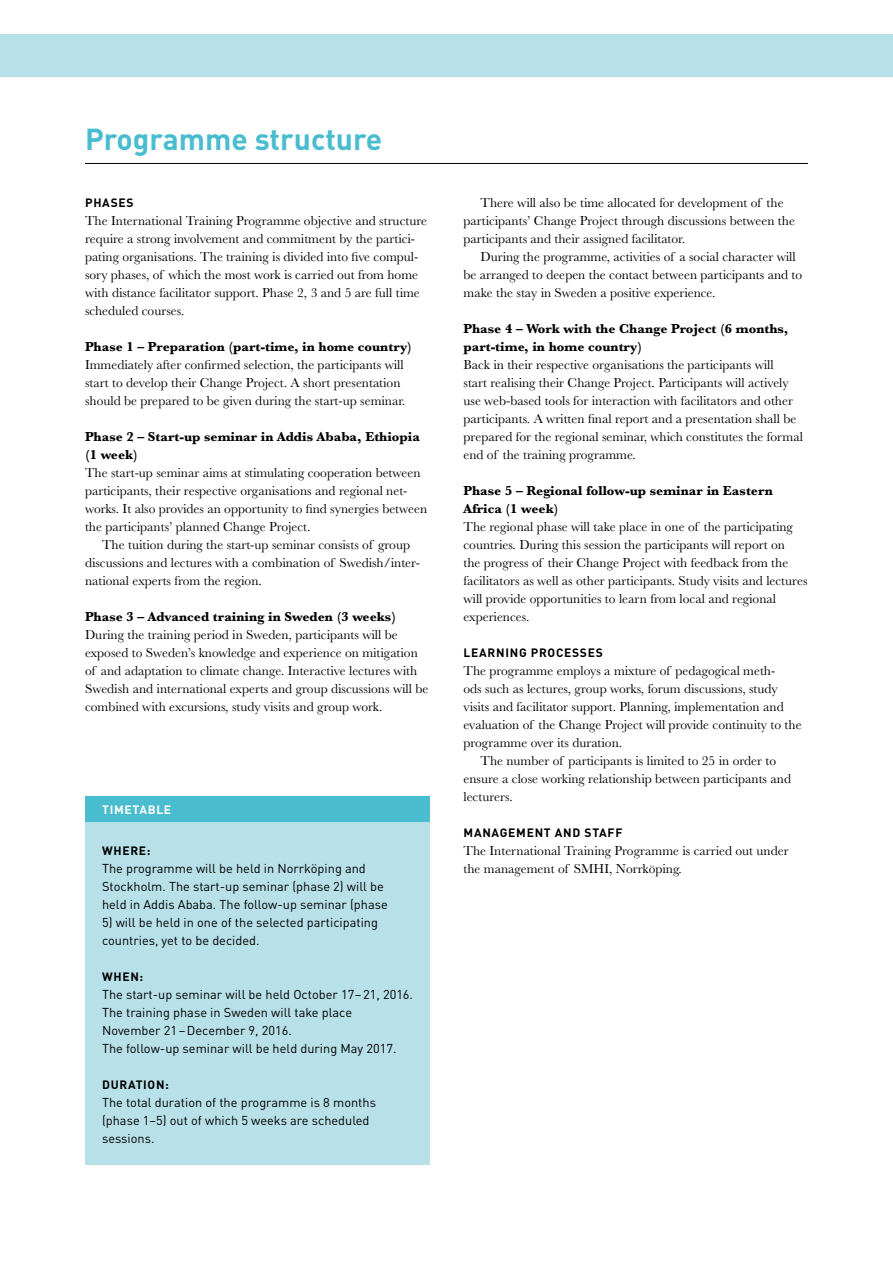
<style>
.page{position:relative;width:893px;height:1263px;background:#fff}
.page>*{position:absolute;margin:0;border:0;box-sizing:border-box;transform-origin:0 0}
.t1{font:700 30px "DIN Pro";color:#49bdcf}
.t2{font:13.5px/18px "Baskerville MT Std";color:#000}
.t3{font:700 13.5px/18px "Baskerville MT Std";color:#000}
.t4{font:12.75px/18px "DIN Pro";color:#000}
.t5{font:700 12px "DIN Pro";letter-spacing:.06em;color:#000}
.t6{font:700 12px "DIN Pro";letter-spacing:.06em;color:#fff}
</style>
<div class="page">
<div style="left:0;top:34px;width:893px;height:43px;background:#b8e0e8"></div>
<div style="left:85px;top:822px;width:344px;height:343px;background:#b8e0e8"></div>
<hr style="left:85px;top:163px;width:723px;height:1px;background:#000">
<div style="left:85px;top:796px;width:344px;height:26px;background:#49bdcf"></div>
<h1 class="t1" style="left:85px;top:119px;width:299px">Programme structure</h1>
<p class="t5" style="left:85px;top:194px;width:50px">PHASES</p>
<p class="t2" style="left:85px;top:211px;width:344px">The International Training Programme objective and structure require a strong involvement and commitment by the partici&shy;pating organisations. The training is divided into five compul&shy;sory phases, of which the most work is carried out from home with distance facilitator support. Phase 2, 3 and 5 are full time scheduled courses.</p>
<p class="t3" style="left:85px;top:337px;width:328px">Phase 1 – Preparation (part-time, in home country)</p>
<p class="t2" style="left:85px;top:355px;width:322px">Immediately after confirmed selection, the participants will start to develop their Change Project. A short presentation should be prepared to be given during the start-up seminar.</p>
<p class="t3" style="left:85px;top:427px;width:336px">Phase 2 – Start-up seminar in Addis Ababa, Ethiopia (1 week)</p>
<p class="t2" style="left:85px;top:463px;width:344px">The start-up seminar aims at stimulating cooperation between participants, their respective organisations and regional net&shy;works. It also provides an opportunity to find synergies between the participants’ planned Change Project.</p>
<p class="t2" style="left:85px;top:535px;width:337px;text-indent:17px">The tuition during the start-up seminar consists of group discussions and lectures with a combination of Swedish/inter&shy;national experts from the region.</p>
<p class="t3" style="left:85px;top:607px;width:313px">Phase 3 – Advanced training in Sweden (3 weeks)</p>
<p class="t2" style="left:85px;top:625px;width:345px">During the training period in Sweden, participants will be exposed to Sweden’s knowledge and experience on mitigation of and adaptation to climate change. Interactive lectures with Swedish and international experts and group discussions will be combined with excursions, study visits and group work.</p>
<p class="t6" style="left:102px;top:801px;width:71px">TIMETABLE</p>
<p class="t5" style="left:102px;top:842px;width:50px">WHERE:</p>
<p class="t4" style="left:102px;top:858px;width:287px">The programme will be held in Norrköping and<br>Stockholm. The start-up seminar (phase 2) will be held in Addis Ababa. The follow-up seminar (phase</p>
<p class="t4" style="left:102px;top:912px;width:277px">5) will be held in one of the selected participating countries, yet to be decided.</p>
<p class="t5" style="left:102px;top:968px;width:43px">WHEN:</p>
<p class="t4" style="left:102px;top:984px;width:313px">The start-up seminar will be held October 17–21, 2016.<br>The training phase in Sweden will take place November 21–December 9, 2016.<br>The follow-up seminar will be held during May 2017.</p>
<p class="t5" style="left:102px;top:1076px;width:68px">DURATION:</p>
<p class="t4" style="left:102px;top:1092px;width:275px">The total duration of the programme is 8 months (phase 1–5) out of which 5 weeks are scheduled sessions.</p>
<p class="t2" style="left:463px;top:193px;width:333px;text-indent:17px">There will also be time allocated for development of the participants’ Change Project through discussions between the participants and their assigned facilitator.</p>
<p class="t2" style="left:463px;top:247px;width:340px;text-indent:17px">During the programme, activities of a social character will be arranged to deepen the contact between participants and to make the stay in Sweden a positive experience.</p>
<p class="t3" style="left:463px;top:319px;width:326px">Phase 4 – Work with the Change Project (6 months, part-time, in home country)</p>
<p class="t2" style="left:463px;top:355px;width:341px">Back in their respective organisations the participants will<br>start realising their Change Project. Participants will actively use web-based tools for interaction with facilitators and other participants. A written final report and a presentation shall be prepared for the regional seminar, which constitutes the formal end of the training programme.</p>
<p class="t3" style="left:463px;top:481px;width:311px">Phase 5 – Regional follow-up seminar in Eastern<br>Africa (1 week)</p>
<p class="t2" style="left:463px;top:517px;width:345px">The regional phase will take place in one of the participating countries. During this session the participants will report on<br>the progress of their Change Project with feedback from the facilitators as well as other participants. Study visits and lectures will provide opportunities to learn from local and regional experiences.</p>
<p class="t5" style="left:464px;top:644px;width:141px">LEARNING PROCESSES</p>
<p class="t2" style="left:463px;top:661px;width:313px">The programme employs a mixture of pedagogical meth-</p>
<p class="t2" style="left:463px;top:679px;width:316px">ods such as lectures, group works, forum discussions, study</p>
<p class="t2" style="left:463px;top:697px;width:322px">visits and facilitator support. Planning, implementation and</p>
<p class="t2" style="left:463px;top:715px;width:340px">evaluation of the Change Project will provide continuity to the</p>
<p class="t2" style="left:463px;top:733px;width:160px">programme over its duration.</p>
<p class="t2" style="left:480px;top:751px;width:297px">The number of participants is limited to 25 in order to</p>
<p class="t2" style="left:463px;top:769px;width:329px">ensure a close working relationship between participants and</p>
<p class="t2" style="left:463px;top:787px;width:51px">lecturers.</p>
<p class="t5" style="left:464px;top:824px;width:160px">MANAGEMENT AND STAFF</p>
<p class="t2" style="left:463px;top:841px;width:327px">The International Training Programme is carried out under the management of SMHI, Norrköping.</p>
</div>
